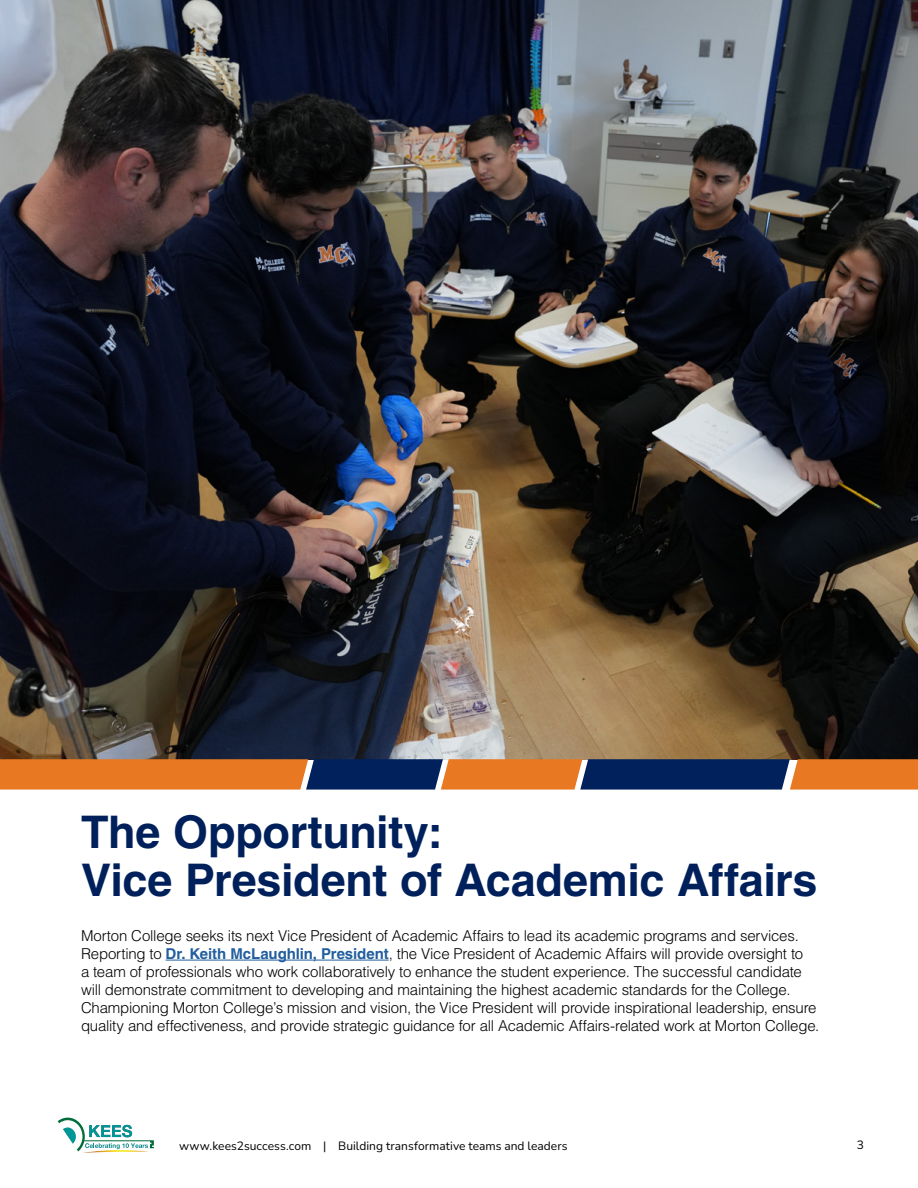
<style>
.page{position:relative;width:918px;height:1188px;background:#fff}
.page>*{position:absolute;margin:0;border:0;box-sizing:border-box;transform-origin:0 0}
.t1{font:700 45px/48px "Helvetica LT Std";letter-spacing:-.01em;color:#00205b}
.t2{font:300 15px/18px "Helvetica LT Std";letter-spacing:-.015em;color:#000}
.t3{font:12px "Nunito";letter-spacing:.005em;color:#000}
.s1{font-weight:700;color:#215e9e}
</style>
<div class="page">
<img style="left:89px;top:1151px;width:60px;height:1px">
<svg style="left:58px;top:1118px;width:96px;height:33px"></svg>
<img style="left:0;top:0;width:918px;height:759px">
<svg style="left:0;top:759px;width:918px;height:31px"></svg>
<hr style="left:166px;top:960px;width:223px;height:1px;background:#215e9e">
<h1 class="t1" style="left:81px;top:807px;width:738px">The Opportunity:<br>Vice President of Academic Affairs</h1>
<p class="t2" style="left:81px;top:926px;width:740px">Morton College seeks its next Vice President of Academic Affairs to lead its academic programs and services.<br>Reporting to <span class="s1">Dr. Keith McLaughlin, President</span>, the Vice President of Academic Affairs will provide oversight to<br>a team of professionals who work collaboratively to enhance the student experience. The successful candidate will demonstrate commitment to developing and maintaining the highest academic standards for the College.<br>Championing Morton College’s mission and vision, the Vice President will provide inspirational leadership, ensure quality and effectiveness, and provide strategic guidance for all Academic Affairs-related work at Morton College.</p>
<p class="t3" style="left:179px;top:1137px;width:390px">www.kees2success.com | Building transformative teams and leaders</p>
<p class="t3" style="left:857px;top:1136px;width:9px">3</p>
</div>
